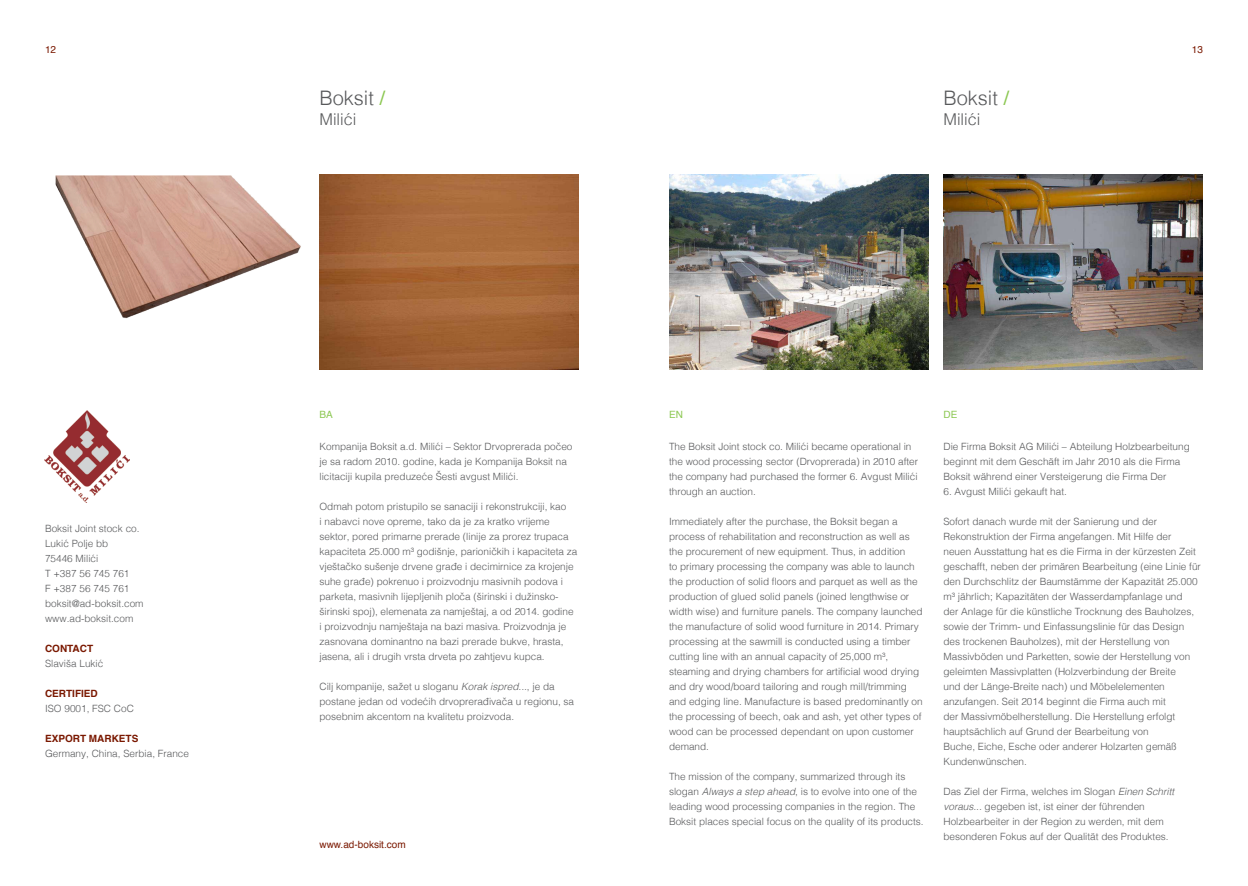
<style>
.page{position:relative;width:1248px;height:886px;background:#fff}
.page>*{position:absolute;margin:0;border:0;box-sizing:border-box;transform-origin:0 0}
.t1{font:300 20px "Helvetica";color:#58595b}
.t2{font:300 16.25px "Helvetica";color:#58595b}
.t3{font:300 10px/15px "Helvetica";color:#58595b}
.t4{font:700 10px "Helvetica";color:#7a1800}
.t5{font:10px "Helvetica";color:#7a1800}
.t6{font:10px "Helvetica";color:#8bc751}
.s1{font-weight:400;color:#8bc751}
.s2{font-style:italic}
</style>
<div class="page">
<img style="left:943px;top:175px;width:259px;height:194px">
<img style="left:669px;top:175px;width:259px;height:194px">
<img style="left:55px;top:175px;width:246px;height:144px">
<img style="left:44px;top:411px;width:86px;height:91px">
<img style="left:319px;top:175px;width:260px;height:194px">
<p class="t5" style="left:45px;top:41px;width:13px">12</p>
<p class="t5" style="left:1191px;top:41px;width:13px">13</p>
<h1 class="t1" style="left:319px;top:81px;width:67px">Boksit <span class="s1">/</span></h1>
<h2 class="t2" style="left:319px;top:105px;width:39px">Milići</h2>
<h1 class="t1" style="left:943px;top:81px;width:67px">Boksit <span class="s1">/</span></h1>
<h2 class="t2" style="left:943px;top:105px;width:39px">Milići</h2>
<p class="t3" style="left:45px;top:520px;width:100px">Boksit Joint stock co.<br>Lukić Polje bb<br>75446 Milići<br>T +387 56 745 761<br>F +387 56 745 761 boksit@ad-boksit.com www.ad-boksit.com</p>
<p class="t4" style="left:45px;top:641px;width:50px">CONTACT</p>
<p class="t3" style="left:45px;top:655px;width:60px">Slaviša Lukić</p>
<p class="t4" style="left:45px;top:686px;width:54px">CERTIFIED</p>
<p class="t3" style="left:45px;top:700px;width:90px">ISO 9001, FSC CoC</p>
<p class="t4" style="left:45px;top:731px;width:95px">EXPORT MARKETS</p>
<p class="t3" style="left:45px;top:745px;width:145px">Germany, China, Serbia, France</p>
<p class="t6" style="left:319px;top:407px;width:15px">BA</p>
<p class="t6" style="left:669px;top:407px;width:15px">EN</p>
<p class="t6" style="left:943px;top:407px;width:15px">DE</p>
<p class="t3" style="left:319px;top:438px;width:254px">Kompanija Boksit a.d. Milići – Sektor Drvoprerada počeo je sa radom 2010. godine, kada je Kompanija Boksit na licitaciji kupila preduzeće Šesti avgust Milići.</p>
<p class="t3" style="left:319px;top:498px;width:259px">Odmah potom pristupilo se sanaciji i rekonstrukciji, kao<br>i nabavci nove opreme, tako da je za kratko vrijeme sektor, pored primarne prerade (linije za prorez trupaca kapaciteta 25.000 m³ godišnje, parioničkih i kapaciteta za vještačko sušenje drvene građe i decimirnice za krojenje suhe građe) pokrenuo i proizvodnju masivnih podova i parketa, masivnih lijepljenih ploča (širinski i dužinsko&shy;širinski spoj), elemenata za namještaj, a od 2014. godine i proizvodnju namještaja na bazi masiva. Proizvodnja je zasnovana dominantno na bazi prerade bukve, hrasta, jasena, ali i drugih vrsta drveta po zahtjevu kupca.</p>
<p class="t3" style="left:319px;top:678px;width:256px">Cilj kompanije, sažet u sloganu <span class="s2">Korak ispred...</span>, je da postane jedan od vodećih drvoprerađivača u regionu, sa posebnim akcentom na kvalitetu proizvoda.</p>
<p class="t5" style="left:319px;top:837px;width:88px">www.ad-boksit.com</p>
<p class="t3" style="left:669px;top:438px;width:250px">The Boksit Joint stock co. Milići became operational in the wood processing sector (Drvoprerada) in 2010 after the company had purchased the former 6. Avgust Milići through an auction.</p>
<p class="t3" style="left:669px;top:513px;width:255px">Immediately after the purchase, the Boksit began a process of rehabilitation and reconstruction as well as the procurement of new equipment. Thus, in addition<br>to primary processing the company was able to launch the production of solid floors and parquet as well as the production of glued solid panels (joined lengthwise or width wise) and furniture panels. The company launched the manufacture of solid wood furniture in 2014. Primary processing at the sawmill is conducted using a timber cutting line with an annual capacity of 25,000 m³, steaming and drying chambers for artificial wood drying and dry wood/board tailoring and rough mill/trimming and edging line. Manufacture is based predominantly on the processing of beech, oak and ash, yet other types of wood can be processed dependant on upon customer demand.</p>
<p class="t3" style="left:669px;top:768px;width:256px">The mission of the company, summarized through its slogan <span class="s2">Always a step ahead</span>, is to evolve into one of the leading wood processing companies in the region. The Boksit places special focus on the quality of its products.</p>
<p class="t3" style="left:943px;top:438px;width:248px">Die Firma Boksit AG Milići – Abteilung Holzbearbeitung beginnt mit dem Geschäft im Jahr 2010 als die Firma<br>Boksit während einer Versteigerung die Firma Der</p>
<p class="t3" style="left:943px;top:483px;width:125px">6. Avgust Milići gekauft hat.</p>
<p class="t3" style="left:943px;top:513px;width:259px">Sofort danach wurde mit der Sanierung und der Rekonstruktion der Firma angefangen. Mit Hilfe der neuen Ausstattung hat es die Firma in der kürzesten Zeit geschafft, neben der primären Bearbeitung (eine Linie für den Durchschlitz der Baumstämme der Kapazität 25.000 m³ jährlich; Kapazitäten der Wasserdampfanlage und<br>der Anlage für die künstliche Trocknung des Bauholzes, sowie der Trimm- und Einfassungslinie für das Design des trockenen Bauholzes), mit der Herstellung von Massivböden und Parketten, sowie der Herstellung von geleimten Massivplatten (Holzverbindung der Breite<br>und der Länge-Breite nach) und Möbelelementen anzufangen. Seit 2014 beginnt die Firma auch mit<br>der Massivmöbelherstellung. Die Herstellung erfolgt hauptsächlich auf Grund der Bearbeitung von<br>Buche, Eiche, Esche oder anderer Holzarten gemäß Kundenwünschen.</p>
<p class="t3" style="left:943px;top:783px;width:232px">Das Ziel der Firma, welches im Slogan <span class="s2">Einen Schritt voraus...</span> gegeben ist, ist einer der führenden Holzbearbeiter in der Region zu werden, mit dem besonderen Fokus auf der Qualität des Produktes.</p>
</div>
